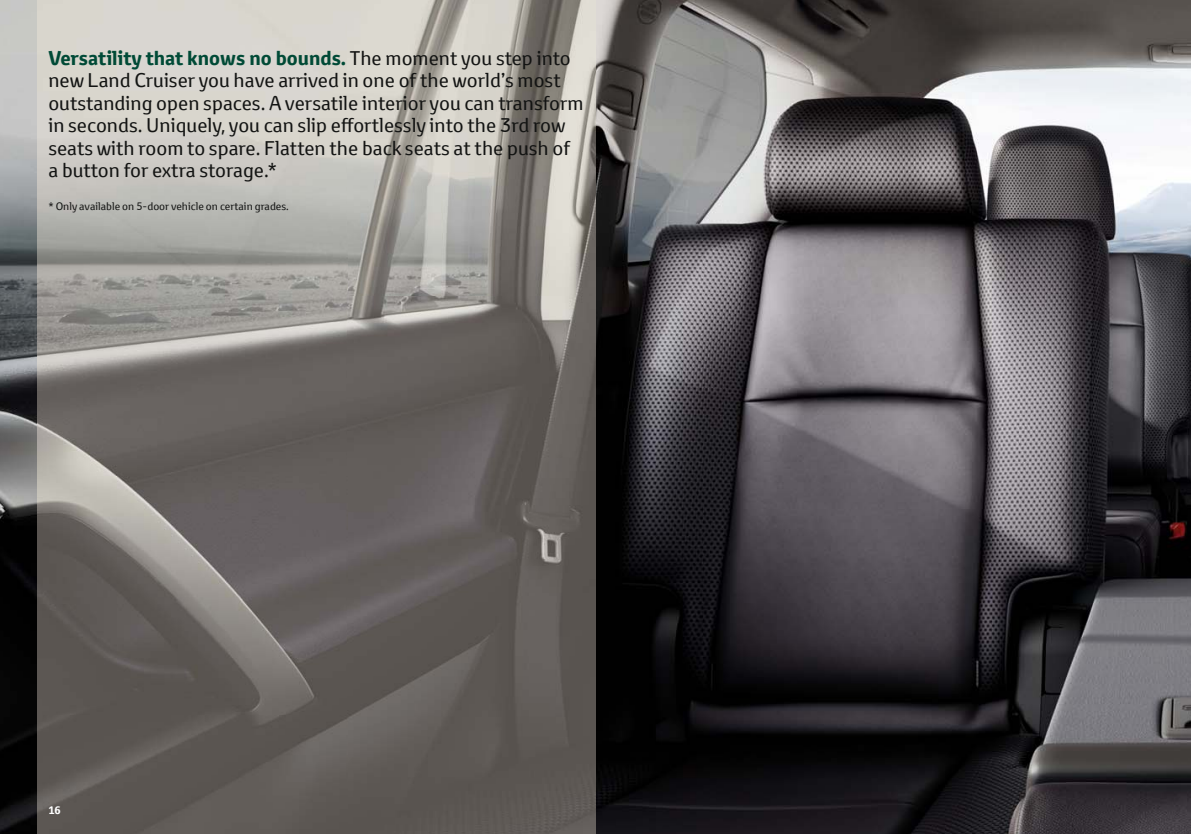
<style>
.page{position:relative;width:1191px;height:834px;background:#fff}
.page>*{position:absolute;margin:0;border:0;box-sizing:border-box;transform-origin:0 0}
.t1{font:19.25px/22.4px "Toyota Text";color:#131413}
.t2{font:10.5px "Toyota Text";color:#131413}
.t3{font:700 10.5px "Toyota Text";color:#fff}
.s1{font-weight:700;color:#004a36}
</style>
<div class="page">
<img style="left:0;top:0;width:1191px;height:833px">
<img style="left:37px;top:0;width:558px;height:833px">
<p class="t1" style="left:48px;top:47px;width:537px"><span class="s1">Versatility that knows no bounds.</span> The moment you step into new Land Cruiser you have arrived in one of the world’s most outstanding open spaces. A versatile interior you can transform in seconds. Uniquely, you can slip effortlessly into the 3rd row seats with room to spare. Flatten the back seats at the push of a button for extra storage.*</p>
<p class="t2" style="left:48px;top:199px;width:242px">* Only available on 5-door vehicle on certain grades.</p>
<p class="t3" style="left:48px;top:802px;width:14px">16</p>
</div>
